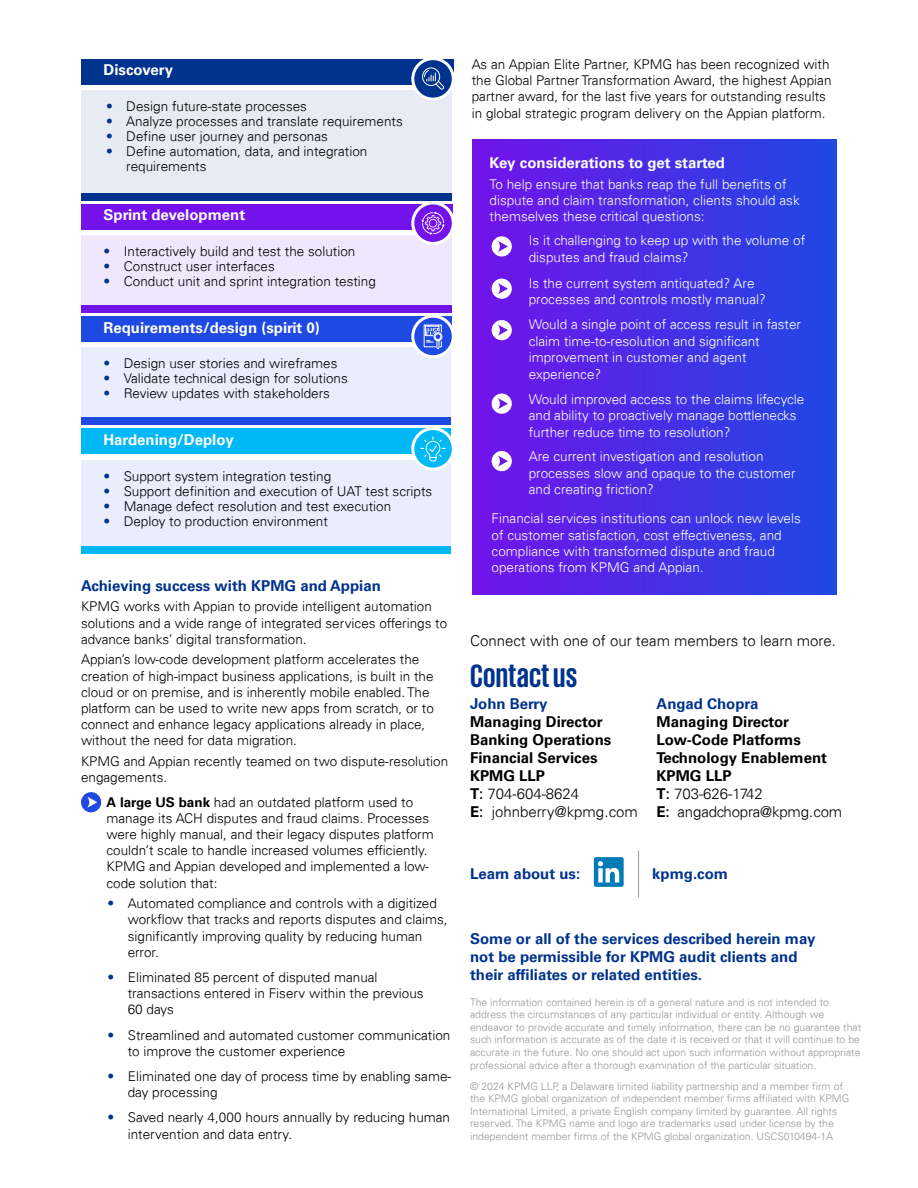
<style>
.page{position:relative;width:918px;height:1188px;background:#fff}
.page>*{position:absolute;margin:0;border:0;box-sizing:border-box;transform-origin:0 0}
.t1{font:700 33px "KPMG";letter-spacing:.01em;color:#00338d}
.t2{font:700 15px/18px "Univers 65";color:#00338d}
.t3{font:700 15px/18px "Univers 65";color:#000}
.t4{font:300 15px/18px "Univers 45";color:#000}
.t5{font:700 15px "Univers 65";color:#fff}
.t6{font:300 13.5px/16.2px "Univers 45";color:#000}
.t7{font:300 13.5px/16.5px "Univers 45";color:#fff}
.t8{font:300 10.5px/12.6px "Univers 45";color:#989898}
.s1{color:#00338d}
.s2{font-family:"Univers 65";font-weight:700}
.s3{font-family:"Univers 55 Roman";font-weight:400}
</style>
<div class="page">
<svg style="left:81px;top:792px;width:20px;height:20px"></svg>
<div style="left:81px;top:59px;width:373px;height:25px;background:#00338d"></div>
<div style="left:81px;top:316px;width:370px;height:26px;background:#1e49e2"></div>
<div style="left:81px;top:90px;width:371px;height:110px;background:#e6ebf4"></div>
<div style="left:81px;top:348px;width:370px;height:77px;background:#e9edfc"></div>
<div style="left:81px;top:193px;width:371px;height:7px;background:#00338d"></div>
<div style="left:81px;top:418px;width:369px;height:7px;background:#1e49e2"></div>
<div style="left:81px;top:204px;width:371px;height:25px;background:#7312eb"></div>
<div style="left:81px;top:429px;width:369px;height:25px;background:#00b8f5"></div>
<div style="left:81px;top:235px;width:371px;height:77px;background:#f1e7fd"></div>
<div style="left:81px;top:460px;width:369px;height:94px;background:#e9edfc"></div>
<div style="left:81px;top:305px;width:371px;height:8px;background:#7213ea"></div>
<div style="left:81px;top:546px;width:369px;height:8px;background:#00b8f5"></div>
<svg style="left:413px;top:203px;width:40px;height:40px"></svg>
<div style="left:411px;top:201px;width:44px;height:44px;border:3px solid #fff;border-radius:50%"></div>
<svg style="left:422px;top:212px;width:23px;height:23px"></svg>
<svg style="left:413px;top:429px;width:40px;height:40px"></svg>
<div style="left:411px;top:427px;width:44px;height:44px;border:3px solid #fff;border-radius:50%"></div>
<svg style="left:420px;top:436px;width:26px;height:26px"></svg>
<div style="left:472px;top:140px;width:365px;height:455px;background:linear-gradient(to right,#7213ea,#1f48e2)"></div>
<svg style="left:492px;top:236px;width:20px;height:21px"></svg>
<svg style="left:492px;top:394px;width:20px;height:20px"></svg>
<svg style="left:492px;top:279px;width:20px;height:20px"></svg>
<svg style="left:492px;top:451px;width:20px;height:20px"></svg>
<svg style="left:492px;top:320px;width:20px;height:20px"></svg>
<svg style="left:413px;top:59px;width:40px;height:40px"></svg>
<div style="left:411px;top:57px;width:44px;height:44px;border:3px solid #fff;border-radius:50%"></div>
<svg style="left:422px;top:67px;width:23px;height:23px"></svg>
<svg style="left:413px;top:316px;width:40px;height:41px"></svg>
<div style="left:411px;top:315px;width:44px;height:43px;border:3px solid #fff;border-radius:50%"></div>
<svg style="left:423px;top:324px;width:20px;height:25px"></svg>
<div style="left:594px;top:857px;width:30px;height:30px;background:#007bb6;border-radius:2px"></div>
<svg style="left:598px;top:861px;width:21px;height:21px"></svg>
<hr style="left:638px;top:850px;width:1px;height:47px;background:#989898">
<p class="t5" style="left:104px;top:61px;width:71px">Discovery</p>
<p class="t6" style="left:106px;top:98px;width:202px"><span class="s1">•</span> Design future-state processes</p>
<p class="t6" style="left:106px;top:113px;width:298px"><span class="s1">•</span> Analyze processes and translate requirements</p>
<p class="t6" style="left:106px;top:128px;width:223px"><span class="s1">•</span> Define user journey and personas</p>
<p class="t6" style="left:126px;top:144px;width:243px;line-height:15px;text-indent:-20px"><span class="s1">•</span> Define automation, data, and integration requirements</p>
<p class="t5" style="left:104px;top:206px;width:143px">Sprint development</p>
<p class="t6" style="left:104px;top:243px;width:253px"><span class="s1">•</span> Interactively build and test the solution</p>
<p class="t6" style="left:104px;top:258px;width:173px"><span class="s1">•</span> Construct user interfaces</p>
<p class="t6" style="left:104px;top:273px;width:274px"><span class="s1">•</span> Conduct unit and sprint integration testing</p>
<p class="t5" style="left:103px;top:319px;width:218px">Requirements/design (spirit 0)</p>
<p class="t6" style="left:103px;top:355px;width:236px"><span class="s1">•</span> Design user stories and wireframes</p>
<p class="t6" style="left:103px;top:370px;width:246px"><span class="s1">•</span> Validate technical design for solutions</p>
<p class="t6" style="left:103px;top:385px;width:228px"><span class="s1">•</span> Review updates with stakeholders</p>
<p class="t5" style="left:103px;top:431px;width:132px">Hardening/Deploy</p>
<p class="t6" style="left:103px;top:468px;width:229px"><span class="s1">•</span> Support system integration testing</p>
<p class="t6" style="left:103px;top:483px;width:330px"><span class="s1">•</span> Support definition and execution of UAT test scripts</p>
<p class="t6" style="left:103px;top:498px;width:289px"><span class="s1">•</span> Manage defect resolution and test execution</p>
<p class="t6" style="left:103px;top:513px;width:226px"><span class="s1">•</span> Deploy to production environment</p>
<p class="t2" style="left:81px;top:577px;width:301px">Achieving success with KPMG and Appian</p>
<p class="t6" style="left:81px;top:599px;width:368px">KPMG works with Appian to provide intelligent automation solutions and a wide range of integrated services offerings to advance banks’ digital transformation.</p>
<p class="t6" style="left:81px;top:651px;width:354px">Appian’s low-code development platform accelerates the creation of high-impact business applications, is built in the cloud or on premise, and is inherently mobile enabled. The platform can be used to write new apps from scratch, or to connect and enhance legacy applications already in place, without the need for data migration.</p>
<p class="t6" style="left:81px;top:753px;width:369px">KPMG and Appian recently teamed on two dispute-resolution engagements.</p>
<p class="t6" style="left:107px;top:794px;width:329px"><span class="s2">A large US bank</span> had an outdated platform used to manage its ACH disputes and fraud claims. Processes were highly manual, and their legacy disputes platform couldn’t scale to handle increased volumes efficiently.<br>KPMG and Appian developed and implemented a low&shy;code solution that:</p>
<p class="t6" style="left:128px;top:895px;width:321px;text-indent:-20px"><span class="s1">•</span> Automated compliance and controls with a digitized workflow that tracks and reports disputes and claims, significantly improving quality by reducing human error.</p>
<p class="t6" style="left:128px;top:969px;width:297px;text-indent:-20px"><span class="s1">•</span> Eliminated 85 percent of disputed manual transactions entered in Fiserv within the previous<br>60 days</p>
<p class="t6" style="left:128px;top:1027px;width:324px;text-indent:-20px"><span class="s1">•</span> Streamlined and automated customer communication to improve the customer experience</p>
<p class="t6" style="left:128px;top:1068px;width:325px;text-indent:-20px"><span class="s1">•</span> Eliminated one day of process time by enabling same&shy;day processing</p>
<p class="t6" style="left:128px;top:1109px;width:324px;text-indent:-20px"><span class="s1">•</span> Saved nearly 4,000 hours annually by reducing human intervention and data entry.</p>
<p class="t6" style="left:472px;top:56px;width:361px">As an Appian Elite Partner, KPMG has been recognized with the Global Partner Transformation Award, the highest Appian partner award, for the last five years for outstanding results in global strategic program delivery on the Appian platform.</p>
<p class="t5" style="left:490px;top:154px;width:237px">Key considerations to get started</p>
<p class="t7" style="left:490px;top:176px;width:312px">To help ensure that banks reap the full benefits of dispute and claim transformation, clients should ask themselves these critical questions:</p>
<p class="t7" style="left:529px;top:232px;width:278px">Is it challenging to keep up with the volume of disputes and fraud claims?</p>
<p class="t7" style="left:529px;top:275px;width:239px">Is the current system antiquated? Are processes and controls mostly manual?</p>
<p class="t7" style="left:529px;top:316px;width:274px">Would a single point of access result in faster claim time-to-resolution and significant improvement in customer and agent experience?</p>
<p class="t7" style="left:529px;top:391px;width:277px">Would improved access to the claims lifecycle and ability to proactively manage bottlenecks further reduce time to resolution?</p>
<p class="t7" style="left:529px;top:448px;width:268px">Are current investigation and resolution processes slow and opaque to the customer and creating friction?</p>
<p class="t7" style="left:492px;top:510px;width:311px">Financial services institutions can unlock new levels of customer satisfaction, cost effectiveness, and compliance with transformed dispute and fraud operations from KPMG and Appian.</p>
<p class="t4" style="left:470px;top:631px;width:367px">Connect with one of our team members to learn more.</p>
<h1 class="t1" style="left:470px;top:659px;width:109px">Contact us</h1>
<p class="t2" style="left:470px;top:694px;width:79px">John Berry</p>
<p class="t3" style="left:470px;top:712px;width:143px">Managing Director<br>Banking Operations<br>Financial Services<br>KPMG LLP</p>
<p class="t4" style="left:470px;top:784px;width:169px"><span class="s2">T</span><span class="s3">:</span> 704-604-8624<br><span class="s2">E</span><span class="s3">:</span> johnberry@kpmg.com</p>
<p class="t2" style="left:657px;top:694px;width:103px">Angad Chopra</p>
<p class="t3" style="left:657px;top:712px;width:172px">Managing Director<br>Low-Code Platforms<br>Technology Enablement<br>KPMG LLP</p>
<p class="t4" style="left:657px;top:784px;width:187px"><span class="s2">T</span><span class="s3">:</span> 703-626-1742<br><span class="s2">E</span><span class="s3">:</span> angadchopra@kpmg.com</p>
<p class="t2" style="left:470px;top:865px;width:112px">Learn about us:</p>
<p class="t2" style="left:652px;top:865px;width:77px">kpmg.com</p>
<p class="t2" style="left:470px;top:930px;width:347px">Some or all of the services described herein may not be permissible for KPMG audit clients and their affiliates or related entities.</p>
<p class="t8" style="left:470px;top:996px;width:393px">The information contained herein is of a general nature and is not intended to address the circumstances of any particular individual or entity. Although we endeavor to provide accurate and timely information, there can be no guarantee that such information is accurate as of the date it is received or that it will continue to be accurate in the future. No one should act upon such information without appropriate professional advice after a thorough examination of the particular situation.</p>
<p class="t8" style="left:470px;top:1080px;width:381px">© 2024 KPMG LLP, a Delaware limited liability partnership and a member firm of the KPMG global organization of independent member firms affiliated with KPMG International Limited, a private English company limited by guarantee. All rights reserved. The KPMG name and logo are trademarks used under license by the independent member firms of the KPMG global organization. USCS010494-1A</p>
</div>
